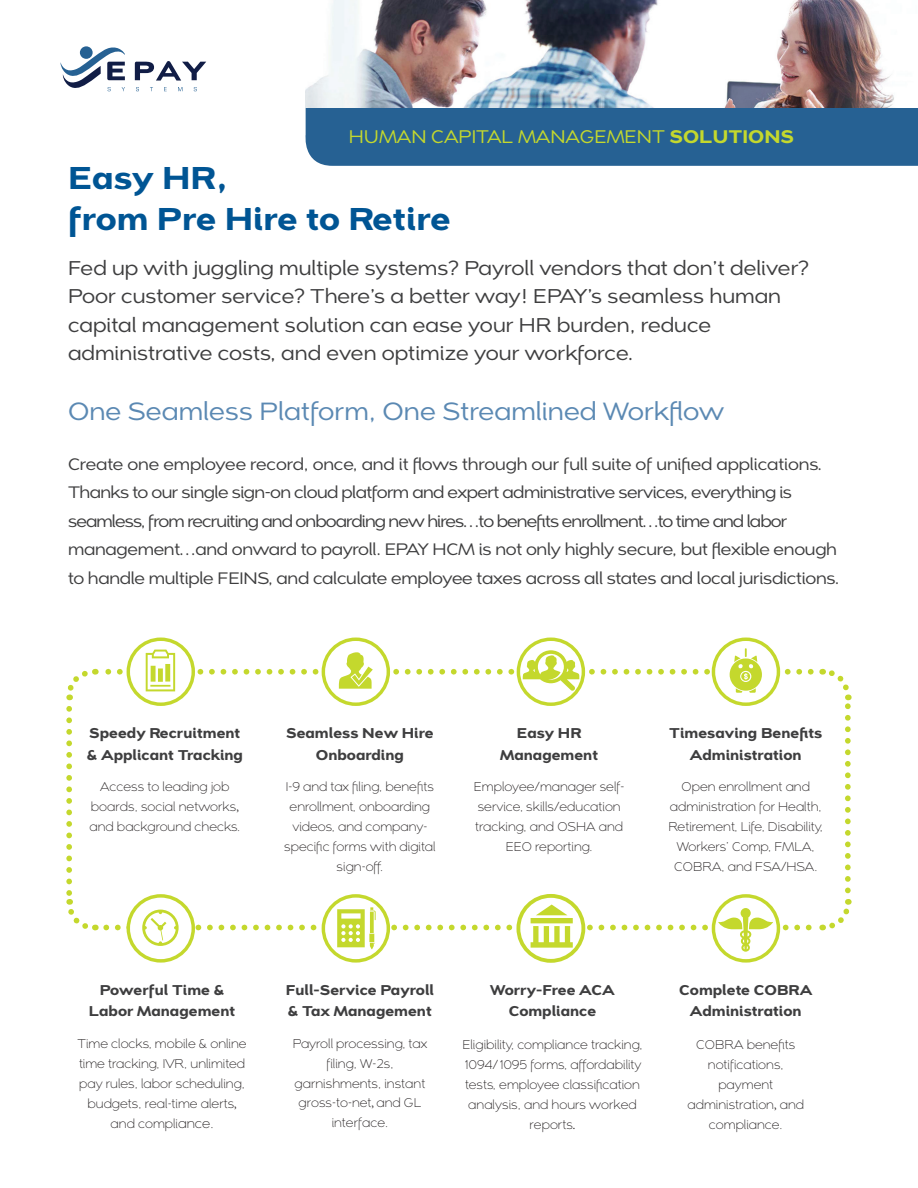
<style>
.page{position:relative;width:918px;height:1188px;background:#fff}
.page>*{position:absolute;margin:0;border:0;box-sizing:border-box;transform-origin:0 0}
.t1{font:900 30.45px/40.5px "Dienstag";color:#005594;scale:.92 1}
.t2{font:24px "Dienstag";color:#5b89b3;scale:.92 1}
.t3{font:19.2px/28.5px "Dienstag";color:#3e3e3f;scale:.92 1}
.t4{font:17.7px "Dienstag";color:#c4d82d;scale:.89 1}
.t5{font:16.05px/28.5px "Dienstag";letter-spacing:-.02em;color:#3e3e3f;scale:.92 1}
.t6{font:900 13.65px/21.5px "Dienstag";color:#3e3e3f;text-align:center;scale:.89 1}
.t7{font:300 12.15px/20px "Dienstag";color:#231f20;text-align:center;scale:.89 1}
.s1{font-weight:900}
.s2{font-family:"Minion Pro";font-weight:400}
.s3{font-size:12.9px}
</style>
<div class="page">
<svg style="left:136px;top:87px;width:3px;height:4px"></svg>
<svg style="left:164px;top:87px;width:3px;height:4px"></svg>
<svg style="left:178px;top:87px;width:4px;height:4px"></svg>
<svg style="left:194px;top:87px;width:3px;height:4px"></svg>
<svg style="left:135px;top:61px;width:71px;height:20px"></svg>
<svg style="left:61px;top:47px;width:64px;height:44px"></svg>
<div style="left:80px;top:46px;width:13px;height:13px;background:#266193;border-radius:50%"></div>
<svg style="left:66px;top:709px;width:30px;height:222px"></svg>
<svg style="left:822px;top:899px;width:30px;height:32px"></svg>
<svg style="left:821px;top:668px;width:31px;height:222px"></svg>
<svg style="left:128px;top:639px;width:65px;height:65px"></svg>
<div style="left:127px;top:638px;width:68px;height:68px;border:3px solid #c4d82d;border-radius:50%"></div>
<svg style="left:128px;top:896px;width:65px;height:65px"></svg>
<div style="left:127px;top:894px;width:68px;height:69px;border:3px solid #c4d82d;border-radius:50%"></div>
<svg style="left:323px;top:639px;width:65px;height:65px"></svg>
<div style="left:322px;top:638px;width:68px;height:68px;border:3px solid #c4d82d;border-radius:50%"></div>
<svg style="left:323px;top:896px;width:65px;height:65px"></svg>
<div style="left:322px;top:894px;width:68px;height:69px;border:3px solid #c4d82d;border-radius:50%"></div>
<svg style="left:518px;top:639px;width:65px;height:65px"></svg>
<div style="left:517px;top:638px;width:68px;height:68px;border:3px solid #c4d82d;border-radius:50%"></div>
<svg style="left:518px;top:896px;width:65px;height:65px"></svg>
<div style="left:516px;top:894px;width:69px;height:69px;border:4px solid #c4d82d;border-radius:50%"></div>
<svg style="left:713px;top:639px;width:65px;height:65px"></svg>
<div style="left:712px;top:638px;width:68px;height:68px;border:3px solid #c4d82d;border-radius:50%"></div>
<svg style="left:713px;top:896px;width:65px;height:65px"></svg>
<div style="left:712px;top:894px;width:68px;height:69px;border:3px solid #c4d82d;border-radius:50%"></div>
<div style="left:305px;top:108px;width:613px;height:58px;background:#266193"></div>
<img style="left:305px;top:0;width:589px;height:108px">
<svg style="left:66px;top:648px;width:745px;height:52px"></svg>
<svg style="left:106px;top:905px;width:706px;height:47px"></svg>
<h3 class="t4" style="left:349px;top:125px;width:502px">HUMAN CAPITAL MANAGEMENT <span class="s1">SOLUTIONS</span></h3>
<h1 class="t1" style="left:68px;top:158px;width:417px">Easy HR,<br>from Pre Hire to Retire</h1>
<p class="t3" style="left:68px;top:254px;width:807px">Fed up with juggling multiple systems? Payroll vendors that don’t deliver?<br>Poor customer service? There’s a better way! EPAY’s seamless human capital management solution can ease your HR burden, reduce administrative costs, and even optimize your workforce.</p>
<h2 class="t2" style="left:68px;top:396px;width:715px">One Seamless Platform, One Streamlined Workflow</h2>
<p class="t5" style="left:68px;top:450px;width:840px">Create one employee record, once, and it flows through our full suite of unified applications.<br>Thanks to our single sign-on cloud platform and expert administrative services, everything is seamless, from recruiting and onboarding new hires…to benefits enrollment…to time and labor management…and onward to payroll. EPAY HCM is not only highly secure, but flexible enough to handle multiple FEINS, and calculate employee taxes across all states and local jurisdictions.</p>
<p class="t6" style="left:87px;top:723px;width:177px;text-align:left">Speedy Recruitment &amp; Applicant Tracking</p>
<p class="t7" style="left:90px;top:777px;width:171px">Access to leading job boards, social networks<span class="s2">, </span>and background checks.</p>
<p class="t6" style="left:286px;top:723px;width:167px">Seamless New Hire<br>Onboarding</p>
<p class="t7" style="left:284px;top:777px;width:172px">I-9 and tax filing, benefits enrollment, onboarding videos, and company&shy;specific forms with digital sign-off.</p>
<p class="t6" style="left:500px;top:723px;width:112px">Easy HR<br>Management</p>
<p class="t7" style="left:474px;top:777px;width:171px">Employee/manager self&shy;service, skills/education tracking, and OSHA and<br>EEO reporting.</p>
<p class="t6" style="left:669px;top:723px;width:174px">Timesaving Benefits<br>Administration</p>
<p class="t7" style="left:669px;top:777px;width:175px">Open enrollment and administration for Health,<br>Retirement, Life, Disability,<br>Workers’ Comp, FMLA,<br>COBRA, and FSA/HSA.</p>
<p class="t6" style="left:89px;top:979px;width:166px">Powerful Time &amp;<br>Labor Management</p>
<p class="t7" style="left:78px;top:1034px;width:192px">Time clocks, mobile &amp; online time tracking, IVR, unlimited pay rules, labor scheduling, budgets, real-time alerts<span class="s2">, </span>and compli<span class="s3">ance.</span></p>
<p class="t6" style="left:286px;top:979px;width:168px;text-align:left">Full-Service Payroll &amp; Tax Management</p>
<p class="t7" style="left:293px;top:1034px;width:153px">Payroll processing, tax filing, W-2s, garnishments, instant gross-to-net<span class="s2">,</span> and GL interface.</p>
<p class="t6" style="left:490px;top:979px;width:142px">Worry-Free ACA<br>Compliance</p>
<p class="t7" style="left:462px;top:1035px;width:204px">Eligibility, compliance tracking,<br>1094/1095 forms, affordability tests, employee classification analysis, and hours worked reports<span class="s2">.</span></p>
<p class="t6" style="left:679px;top:979px;width:151px">Complete COBRA<br>Administration</p>
<p class="t7" style="left:688px;top:1035px;width:132px">COBRA benefits notifications, payment administration<span class="s2">,</span> and compliance.</p>
</div>
